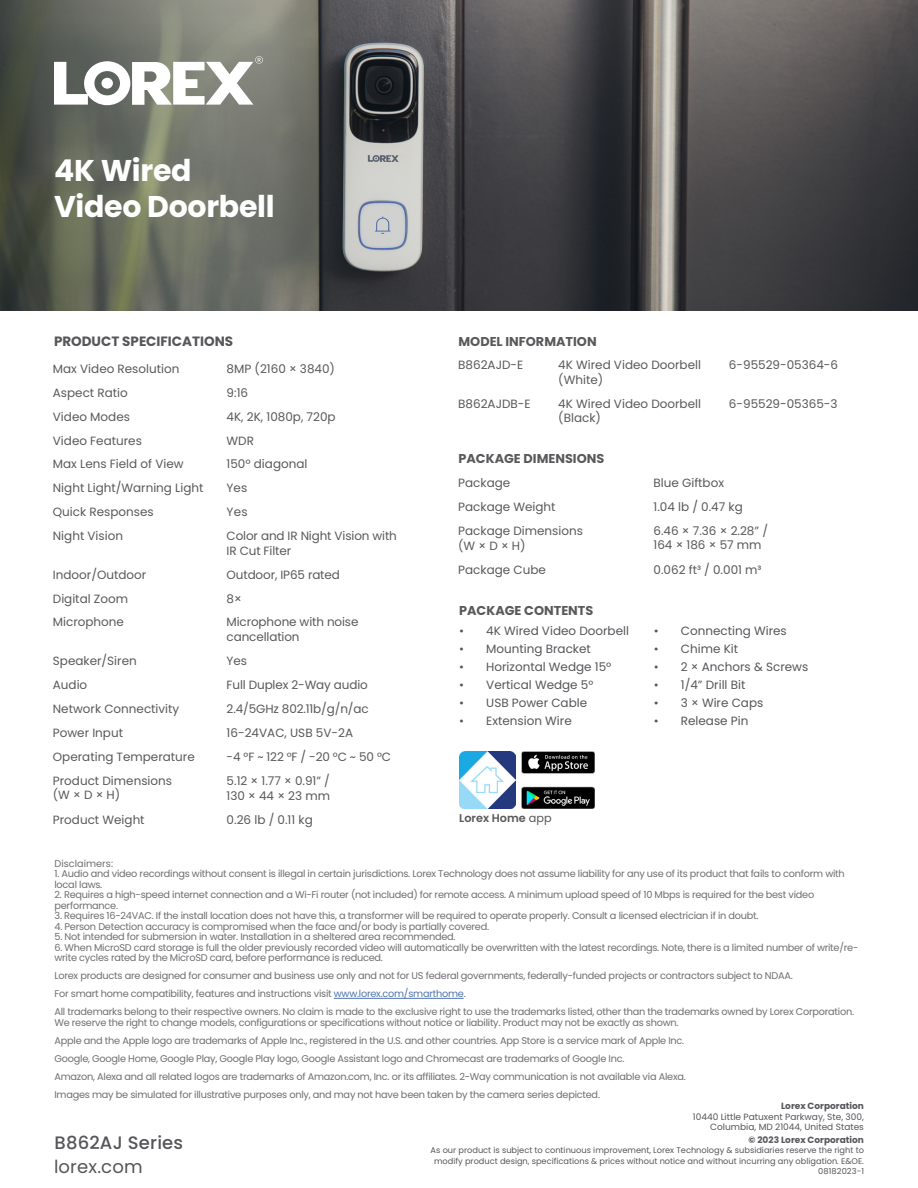
<style>
.page{position:relative;width:918px;height:1188px;background:#fff}
.page>*{position:absolute;margin:0;border:0;box-sizing:border-box;transform-origin:0 0}
.t1{font:700 30px/36px "Poppins";letter-spacing:-.01em;color:#fff}
.t2{font:500 18px "Poppins";letter-spacing:.01em;color:#55565a}
.t3{font:18px "Poppins";letter-spacing:.01em;color:#55565a}
.t4{font:700 13.5px "Poppins";color:#55565a}
.t5{font:700 12.9px "Poppins";color:#58595b}
.t6{font:12px/14.4px "Poppins";color:#58595b}
.t7{font:12px "Poppins";color:#55565a}
.t8{font:600 11.25px "Poppins";color:#58595b}
.t9{font:9.75px/18px "Poppins";letter-spacing:-.025em;color:#6f6d70}
.t10{font:9.75px "Poppins";color:#6f6d70}
.t11{font:9px/10.8px "Poppins";color:#55565a;text-align:right}
.t12{font:700 9px "Poppins";color:#55565a}
.t13{font:8.25px/10.8px "Poppins";color:#55565a;text-align:center}
.s1{color:#58595b}
.s2{font-weight:400}
.s3{color:#4f73ad}
</style>
<div class="page">
<img style="left:0;top:0;width:918px;height:310px">
<svg style="left:54px;top:56px;width:209px;height:49px"></svg>
<hr style="left:334px;top:998px;width:130px;height:1px;background:#4f73ad">
<img style="left:459px;top:752px;width:57px;height:56px">
<img style="left:521px;top:752px;width:74px;height:56px">
<h1 class="t1" style="left:54px;top:152px;width:222px">4K Wired<br>Video Doorbell</h1>
<h3 class="t4" style="left:54px;top:334px;width:181px">PRODUCT SPECIFICATIONS</h3>
<p class="t6" style="left:53px;top:361px;width:128px">Max Video Resolution</p>
<p class="t6" style="left:227px;top:361px;width:110px">8MP (2160 × 3840)</p>
<p class="t6" style="left:53px;top:385px;width:76px">Aspect Ratio</p>
<p class="t6" style="left:227px;top:385px;width:23px">9:16</p>
<p class="t6" style="left:53px;top:409px;width:79px">Video Modes</p>
<p class="t6" style="left:227px;top:409px;width:110px">4K, 2K, 1080p, 720p</p>
<p class="t6" style="left:53px;top:433px;width:91px">Video Features</p>
<p class="t6" style="left:227px;top:433px;width:29px">WDR</p>
<p class="t6" style="left:53px;top:457px;width:132px">Max Lens Field of View</p>
<p class="t6" style="left:227px;top:457px;width:82px">150º diagonal</p>
<p class="t6" style="left:53px;top:481px;width:152px">Night Light/Warning Light</p>
<p class="t6" style="left:227px;top:481px;width:22px">Yes</p>
<p class="t6" style="left:53px;top:505px;width:102px">Quick Responses</p>
<p class="t6" style="left:227px;top:505px;width:23px">Yes</p>
<p class="t6" style="left:53px;top:529px;width:72px">Night Vision</p>
<p class="t6" style="left:227px;top:529px;width:172px">Color and IR Night Vision with<br>IR Cut Filter</p>
<p class="t6" style="left:53px;top:567px;width:95px">Indoor/Outdoor</p>
<p class="t6" style="left:227px;top:567px;width:115px">Outdoor, IP65 rated</p>
<p class="t6" style="left:53px;top:591px;width:77px">Digital Zoom</p>
<p class="t6" style="left:227px;top:591px;width:17px">8×</p>
<p class="t6" style="left:53px;top:615px;width:73px">Microphone</p>
<p class="t6" style="left:227px;top:615px;width:133px">Microphone with noise cancellation</p>
<p class="t6" style="left:53px;top:653px;width:85px">Speaker/Siren</p>
<p class="t6" style="left:227px;top:653px;width:22px">Yes</p>
<p class="t6" style="left:53px;top:677px;width:36px">Audio</p>
<p class="t6" style="left:227px;top:677px;width:143px">Full Duplex 2-Way audio</p>
<p class="t6" style="left:53px;top:701px;width:128px">Network Connectivity</p>
<p class="t6" style="left:227px;top:701px;width:144px">2.4/5GHz 802.11b/g/n/ac</p>
<p class="t6" style="left:53px;top:725px;width:72px">Power Input</p>
<p class="t6" style="left:227px;top:725px;width:128px">16-24VAC, USB 5V-2A</p>
<p class="t6" style="left:53px;top:749px;width:143px">Operating Temperature</p>
<p class="t6" style="left:227px;top:749px;width:166px">-4 °F ~ 122 °F / -20 °C ~ 50 °C</p>
<p class="t6" style="left:53px;top:773px;width:121px">Product Dimensions (W × D × H)</p>
<p class="t6" style="left:227px;top:773px;width:105px;line-height:15.8px">5.12 × 1.77 × 0.91” /<br>130 × 44 × 23 mm</p>
<p class="t6" style="left:53px;top:813px;width:93px">Product Weight</p>
<p class="t6" style="left:227px;top:813px;width:88px">0.26 lb / 0.11 kg</p>
<h3 class="t5" style="left:459px;top:334px;width:140px">MODEL INFORMATION</h3>
<p class="t6" style="left:458px;top:358px;width:66px">B862AJD-E</p>
<p class="t6" style="left:558px;top:358px;width:144px">4K Wired Video Doorbell (White)</p>
<p class="t6" style="left:729px;top:358px;width:111px">6-95529-05364-6</p>
<p class="t6" style="left:458px;top:396px;width:74px">B862AJDB-E</p>
<p class="t6" style="left:558px;top:396px;width:144px">4K Wired Video Doorbell (Black)</p>
<p class="t6" style="left:729px;top:396px;width:110px">6-95529-05365-3</p>
<h3 class="t5" style="left:459px;top:451px;width:147px">PACKAGE DIMENSIONS</h3>
<p class="t6" style="left:458px;top:475px;width:54px">Package</p>
<p class="t6" style="left:654px;top:475px;width:72px">Blue Giftbox</p>
<p class="t6" style="left:458px;top:499px;width:99px">Package Weight</p>
<p class="t6" style="left:654px;top:499px;width:91px">1.04 lb / 0.47 kg</p>
<p class="t6" style="left:458px;top:523px;width:126px;line-height:15.8px">Package Dimensions (W × D × H)</p>
<p class="t6" style="left:654px;top:523px;width:116px">6.46 × 7.36 × 2.28” /<br>164 × 186 × 57 mm</p>
<p class="t6" style="left:458px;top:563px;width:89px">Package Cube</p>
<p class="t6" style="left:654px;top:563px;width:109px">0.062 ft³ / 0.001 m³</p>
<h3 class="t5" style="left:459px;top:603px;width:136px">PACKAGE CONTENTS</h3>
<p class="t7" style="left:459px;top:624px;width:171px">• 4K Wired Video Doorbell</p>
<p class="t7" style="left:459px;top:642px;width:133px">• Mounting Bracket</p>
<p class="t7" style="left:459px;top:660px;width:154px">• Horizontal Wedge 15º</p>
<p class="t7" style="left:459px;top:678px;width:136px">• Vertical Wedge 5°</p>
<p class="t7" style="left:459px;top:696px;width:129px">• USB Power Cable</p>
<p class="t7" style="left:459px;top:714px;width:114px">• Extension Wire</p>
<p class="t7" style="left:654px;top:624px;width:134px">• Connecting Wires</p>
<p class="t7" style="left:654px;top:642px;width:86px">• Chime Kit</p>
<p class="t7" style="left:654px;top:660px;width:156px">• 2 <span class="s1">×</span> Anchors &amp; Screws</p>
<p class="t7" style="left:654px;top:678px;width:93px">• 1/4” Drill Bit</p>
<p class="t7" style="left:654px;top:696px;width:111px">• 3 <span class="s1">×</span> Wire Caps</p>
<p class="t7" style="left:654px;top:714px;width:96px">• Release Pin</p>
<p class="t8" style="left:459px;top:811px;width:94px">Lorex Home <span class="s2">app</span></p>
<p class="t10" style="left:55px;top:858px;width:60px">Disclaimers:</p>
<p class="t9" style="left:55px;top:869px;width:792px;line-height:10.5px">1. Audio and video recordings without consent is illegal in certain jurisdictions. Lorex Technology does not assume liability for any use of its product that fails to conform with local laws.</p>
<p class="t9" style="left:55px;top:890px;width:761px;line-height:10.5px">2. Requires a high-speed internet connection and a Wi-Fi router (not included) for remote access. A minimum upload speed of 10 Mbps is required for the best video performance.</p>
<p class="t9" style="left:55px;top:907px;width:706px">3. Requires 16-24VAC. If the install location does not have this, a transformer will be required to operate properly. Consult a licensed electrician if in doubt.</p>
<p class="t9" style="left:55px;top:917px;width:436px">4. Person Detection accuracy is compromised when the face and/or body is partially covered.</p>
<p class="t9" style="left:55px;top:928px;width:403px">5. Not intended for submersion in water. Installation in a sheltered area recommended.</p>
<p class="t9" style="left:55px;top:942px;width:805px;line-height:10.5px">6. When MicroSD card storage is full the older previously recorded video will automatically be overwritten with the latest recordings. Note, there is a limited number of write/re&shy;write cycles rated by the MicroSD card, before performance is reduced.</p>
<p class="t9" style="left:55px;top:967px;width:801px">Lorex products are designed for consumer and business use only and not for US federal governments, federally-funded projects or contractors subject to NDAA.<br>For smart home compatibility, features and instructions visit <span class="s3">www.lorex.com/smarthome</span>.<br>All trademarks belong to their respective owners. No claim is made to the exclusive right to use the trademarks listed, other than the trademarks owned by Lorex Corporation.</p>
<p class="t9" style="left:55px;top:1013px;width:633px">We reserve the right to change models, configurations or specifications without notice or liability. Product may not be exactly as shown.<br>Apple and the Apple logo are trademarks of Apple Inc., registered in the U.S. and other countries. App Store is a service mark of Apple Inc.<br>Google, Google Home, Google Play, Google Play logo, Google Assistant logo and Chromecast are trademarks of Google Inc.<br>Amazon, Alexa and all related logos are trademarks of Amazon.com, Inc. or its affiliates. 2-Way communication is not available via Alexa.<br>Images may be simulated for illustrative purposes only, and may not have been taken by the camera series depicted.</p>
<p class="t12" style="left:781px;top:1101px;width:84px">Lorex Corporation</p>
<p class="t11" style="left:693px;top:1111px;width:173px">10440 Little Patuxent Parkway, Ste, 300,<br>Columbia, MD 21044, United States</p>
<p class="t12" style="left:749px;top:1135px;width:117px">© 2023 Lorex Corporation</p>
<p class="t13" style="left:431px;top:1145px;width:435px">As our product is subject to continuous improvement, Lorex Technology &amp; subsidiaries reserve the right to modify product design, specifications &amp; prices without notice and without incurring any obligation. E&amp;OE.</p>
<h2 class="t2" style="left:55px;top:1133px;width:130px">B862AJ Series</h2>
<h2 class="t3" style="left:54px;top:1157px;width:90px">lorex.com</h2>
<p class="t13" style="left:818px;top:1166px;width:47px">08182023-1</p>
</div>
